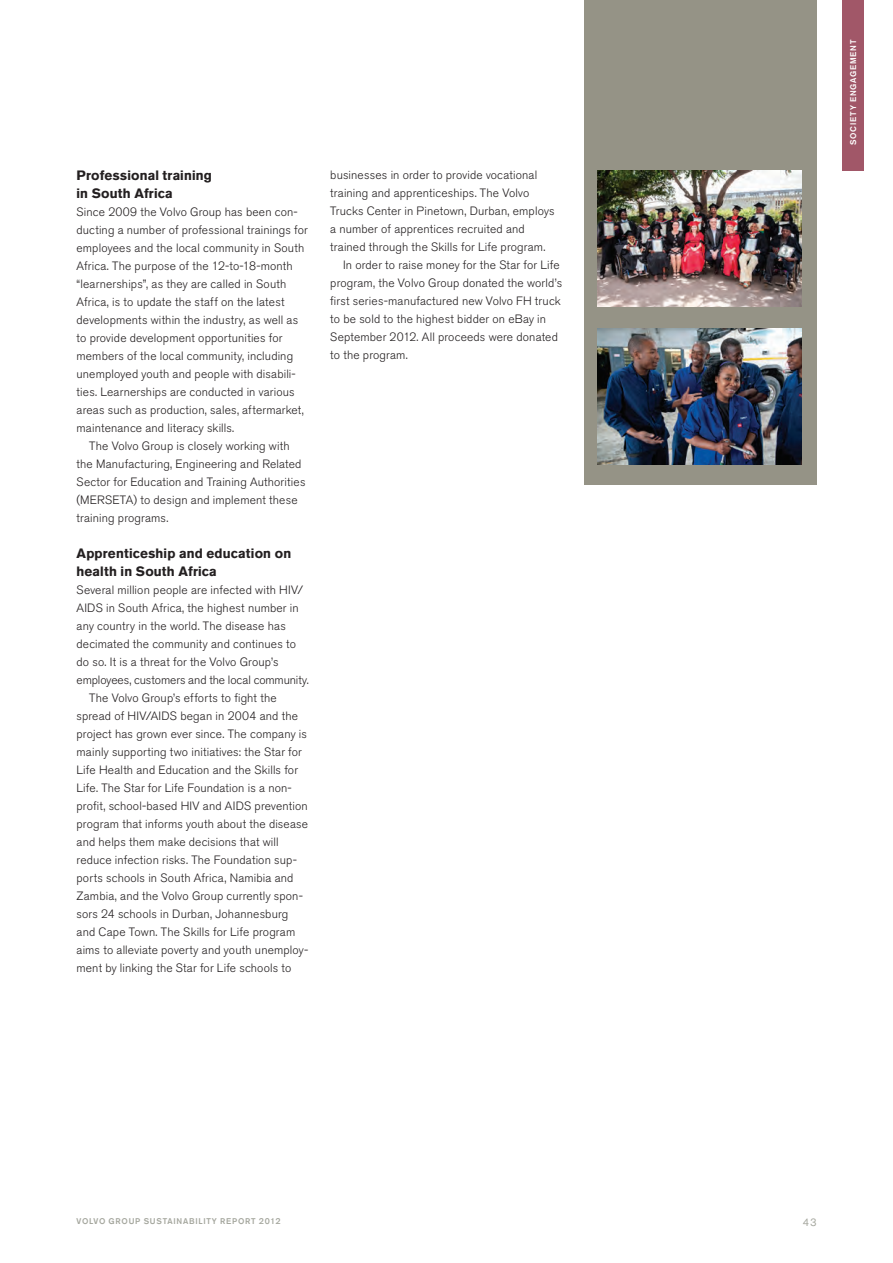
<style>
.page{position:relative;width:893px;height:1263px;background:#fff}
.page>*{position:absolute;margin:0;border:0;box-sizing:border-box;transform-origin:0 0}
.t1{font:700 13.5px/18px "Volvo Sans Pro";letter-spacing:.015em;color:#231f20}
.t2{font:300 12px "Volvo Sans Pro";letter-spacing:.015em;color:#231f20}
.t3{font:300 12px "Volvo Sans Pro";letter-spacing:-.005em;color:#231f20}
.t4{font:10.5px "Volvo Sans Pro";color:#a5a79e}
.t5{font:500 8.25px "Volvo Sans Pro";letter-spacing:.095em;color:#a5a79e}
.t6{font:500 8.25px "Volvo Sans Pro";letter-spacing:.095em;color:#fff}
</style>
<div class="page">
<div style="left:584px;top:0;width:232px;height:485px;background:#959386"></div>
<img style="left:597px;top:170px;width:204px;height:136px">
<img style="left:597px;top:329px;width:204px;height:136px">
<div style="left:842px;top:0;width:22px;height:170px;background:#a15768"></div>
<p class="t1" style="left:77px;top:166px;width:137px">Professional training in South Africa</p>
<p class="t2" style="left:77px;top:205px;width:223px">Since 2009 the Volvo Group has been con-</p>
<p class="t2" style="left:77px;top:223px;width:233px">ducting a number of professional trainings for</p>
<p class="t2" style="left:77px;top:241px;width:229px">employees and the local community in South</p>
<p class="t2" style="left:77px;top:259px;width:218px">Africa. The purpose of the 12-to-18-month</p>
<p class="t2" style="left:77px;top:277px;width:211px">“learnerships”, as they are called in South</p>
<p class="t2" style="left:77px;top:295px;width:210px">Africa, is to update the staff on the latest</p>
<p class="t2" style="left:77px;top:313px;width:223px">developments within the industry, as well as</p>
<p class="t2" style="left:77px;top:331px;width:208px">to provide development opportunities for</p>
<p class="t2" style="left:77px;top:349px;width:218px">members of the local community, including</p>
<p class="t2" style="left:77px;top:367px;width:221px">unemployed youth and people with disabili-</p>
<p class="t2" style="left:77px;top:385px;width:220px">ties. Learnerships are conducted in various</p>
<p class="t2" style="left:77px;top:403px;width:229px">areas such as production, sales, aftermarket,</p>
<p class="t2" style="left:77px;top:421px;width:159px">maintenance and literacy skills.</p>
<p class="t2" style="left:89px;top:439px;width:202px">The Volvo Group is closely working with</p>
<p class="t2" style="left:77px;top:457px;width:226px">the Manufacturing, Engineering and Related</p>
<p class="t2" style="left:77px;top:475px;width:231px">Sector for Education and Training Authorities</p>
<p class="t2" style="left:77px;top:493px;width:223px">(MERSETA) to design and implement these</p>
<p class="t2" style="left:77px;top:511px;width:93px">training programs.</p>
<p class="t1" style="left:77px;top:544px;width:216px">Apprenticeship and education on health in South Africa</p>
<p class="t2" style="left:77px;top:583px;width:228px">Several million people are infected with HIV/</p>
<p class="t2" style="left:77px;top:601px;width:224px">AIDS in South Africa, the highest number in</p>
<p class="t2" style="left:77px;top:619px;width:211px">any country in the world. The disease has</p>
<p class="t2" style="left:77px;top:637px;width:221px">decimated the community and continues to</p>
<p class="t2" style="left:77px;top:655px;width:203px">do so. It is a threat for the Volvo Group’s</p>
<p class="t3" style="left:77px;top:673px;width:234px">employees, customers and the local community.</p>
<p class="t2" style="left:89px;top:691px;width:189px">The Volvo Group’s efforts to fight the</p>
<p class="t2" style="left:77px;top:709px;width:223px">spread of HIV/AIDS began in 2004 and the</p>
<p class="t2" style="left:77px;top:727px;width:232px">project has grown ever since. The company is</p>
<p class="t2" style="left:77px;top:745px;width:227px">mainly supporting two initiatives: the Star for</p>
<p class="t2" style="left:77px;top:763px;width:223px">Life Health and Education and the Skills for</p>
<p class="t2" style="left:77px;top:781px;width:217px">Life. The Star for Life Foundation is a non-</p>
<p class="t2" style="left:77px;top:799px;width:233px">profit, school-based HIV and AIDS prevention</p>
<p class="t2" style="left:77px;top:817px;width:233px">program that informs youth about the disease</p>
<p class="t2" style="left:77px;top:835px;width:204px">and helps them make decisions that will</p>
<p class="t2" style="left:77px;top:853px;width:222px">reduce infection risks. The Foundation sup-</p>
<p class="t2" style="left:77px;top:871px;width:218px">ports schools in South Africa, Namibia and</p>
<p class="t2" style="left:77px;top:889px;width:228px">Zambia, and the Volvo Group currently spon-</p>
<p class="t2" style="left:77px;top:907px;width:213px">sors 24 schools in Durban, Johannesburg</p>
<p class="t2" style="left:77px;top:925px;width:220px">and Cape Town. The Skills for Life program</p>
<p class="t2" style="left:77px;top:943px;width:233px">aims to alleviate poverty and youth unemploy-</p>
<p class="t2" style="left:77px;top:961px;width:216px">ment by linking the Star for Life schools to</p>
<p class="t2" style="left:330px;top:168px;width:208px">businesses in order to provide vocational</p>
<p class="t2" style="left:330px;top:186px;width:201px">training and apprenticeships. The Volvo</p>
<p class="t2" style="left:330px;top:204px;width:226px">Trucks Center in Pinetown, Durban, employs</p>
<p class="t2" style="left:330px;top:222px;width:196px">a number of apprentices recruited and</p>
<p class="t2" style="left:330px;top:240px;width:217px">trained through the Skills for Life program.</p>
<p class="t2" style="left:343px;top:258px;width:218px">In order to raise money for the Star for Life</p>
<p class="t2" style="left:330px;top:276px;width:233px">program, the Volvo Group donated the world’s</p>
<p class="t2" style="left:330px;top:294px;width:232px">first series-manufactured new Volvo FH truck</p>
<p class="t2" style="left:330px;top:312px;width:217px">to be sold to the highest bidder on eBay in</p>
<p class="t2" style="left:330px;top:330px;width:229px">September 2012. All proceeds were donated</p>
<p class="t2" style="left:330px;top:348px;width:79px">to the program.</p>
<p class="t6" style="left:848px;top:145px;width:106px;rotate:-90deg">SOCIETY ENGAGEMENT</p>
<p class="t5" style="left:77px;top:1216px;width:206px">VOLVO GROUP SUSTAINABILITY REPORT 2012</p>
<p class="t4" style="left:803px;top:1216px;width:15px">43</p>
</div>
